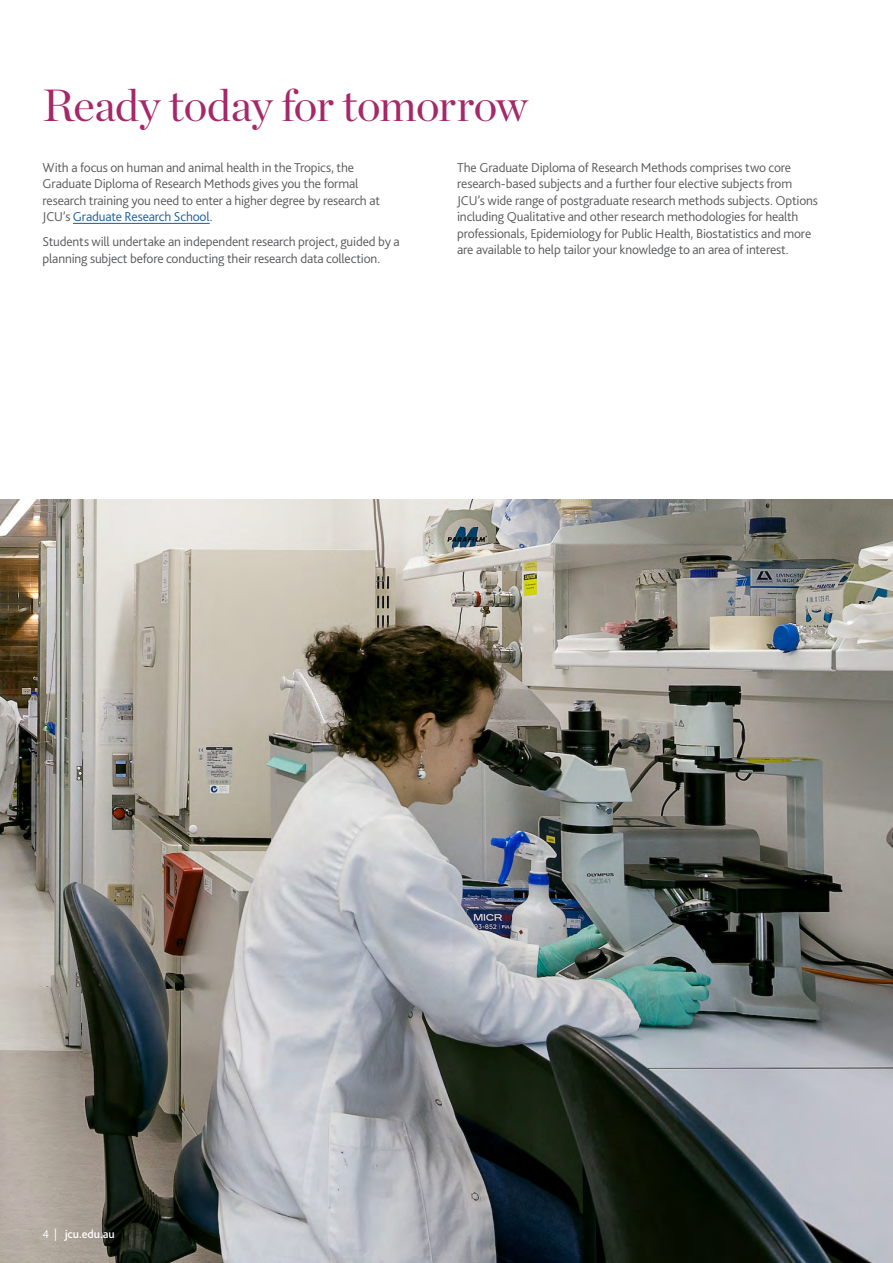
<style>
.page{position:relative;width:893px;height:1263px;background:#fff}
.page>*{position:absolute;margin:0;border:0;box-sizing:border-box;transform-origin:0 0}
.H1_heading{font:45px "Chronicle Display";letter-spacing:-.01em;color:#a52869}
.Body_copy{font:300 13.5px/16.5px "Bliss 2";letter-spacing:-.01em;color:#57585a}
.t1{font:500 12px "Bliss 2";letter-spacing:-.005em;color:#fff}
.s1{color:#175d9e}
.s2{font-weight:300}
</style>
<div class="page">
<img style="left:0;top:500px;width:893px;height:763px">
<hr style="left:73px;top:223px;width:137px;height:1px;background:#175d9e">
<h1 class="H1_heading" style="left:43px;top:71px;width:487px">Ready today for tomorrow</h1>
<p class="Body_copy" style="left:43px;top:159px;width:339px">With a focus on human and animal health in the Tropics, the Graduate Diploma of Research Methods gives you the formal research training you need to enter a higher degree by research at JCU’s <span class="s1">Graduate Research School</span>.</p>
<p class="Body_copy" style="left:43px;top:234px;width:359px">Students will undertake an independent research project, guided by a planning subject before conducting their research data collection.</p>
<p class="Body_copy" style="left:457px;top:159px;width:362px">The Graduate Diploma of Research Methods comprises two core research-based subjects and a further four elective subjects from JCU’s wide range of postgraduate research methods subjects. Options including Qualitative and other research methodologies for health professionals, Epidemiology for Public Health, Biostatistics and more are available to help tailor your knowledge to an area of interest.</p>
<p class="t1" style="left:43px;top:1227px;width:74px"><span class="s2">4 |</span> jcu.edu.au</p>
</div>
